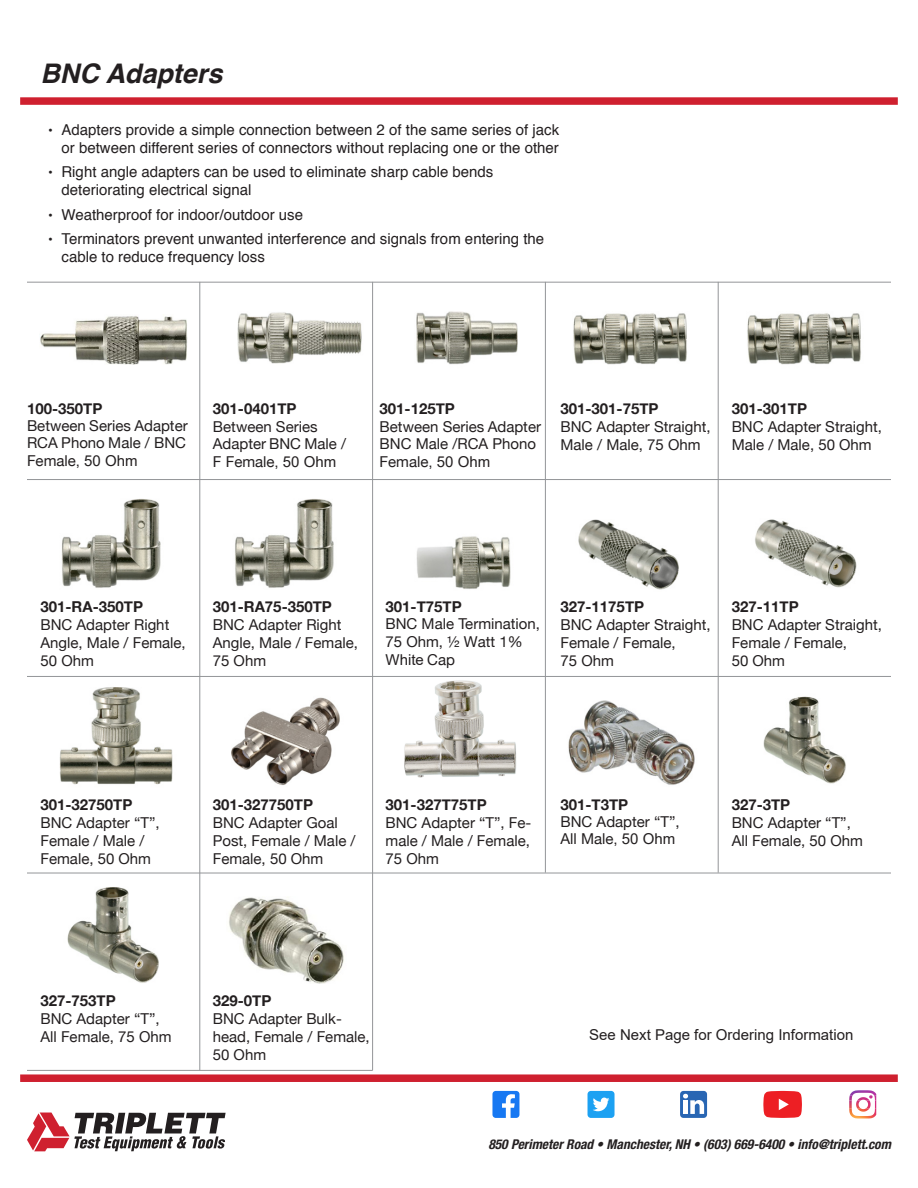
<style>
.page{position:relative;width:918px;height:1188px;background:#fff}
.page>*{position:absolute;margin:0;border:0;box-sizing:border-box;transform-origin:0 0}
.t1{font:italic 700 27px "Helvetica";color:#231f20}
.t2{font:15px/18px "Helvetica Neue";color:#231f20}
.t3{font:15px/18px "Helvetica";color:#231f20}
.t4{font:700 15px "Helvetica Neue";color:#231f20}
.t5{font:15px "Arial";color:#231f20}
.t6{font:italic 700 condensed 13.5px "Helvetica Neue LT Std";color:#231f20}
.s1{font-size:13.5px}
.s2{font-weight:700}
.s3{font-family:"Arial"}
</style>
<div class="page">
<div style="left:20px;top:97px;width:878px;height:8px;background:#cf202f"></div>
<div style="left:20px;top:1074px;width:878px;height:8px;background:#cf202f"></div>
<svg style="left:27px;top:1113px;width:199px;height:38px"></svg>
<svg style="left:492px;top:1091px;width:27px;height:27px"></svg>
<div style="left:588px;top:1091px;width:27px;height:27px;background:#1ca1f2;border-radius:3px"></div>
<svg style="left:593px;top:1098px;width:16px;height:13px"></svg>
<div style="left:680px;top:1091px;width:27px;height:27px;background:#2966b3;border-radius:3px"></div>
<svg style="left:683px;top:1094px;width:21px;height:20px"></svg>
<svg style="left:763px;top:1091px;width:39px;height:27px"></svg>
<img style="left:849px;top:1108px;width:27px;height:10px">
<img style="left:849px;top:1090px;width:27px;height:11px">
<svg style="left:866px;top:1101px;width:10px;height:7px"></svg>
<img style="left:40px;top:316px;width:147px;height:49px">
<img style="left:59px;top:687px;width:114px;height:98px">
<img style="left:61px;top:480px;width:484px;height:111px">
<img style="left:67px;top:887px;width:92px;height:96px">
<img style="left:200px;top:284px;width:661px;height:111px">
<img style="left:231px;top:697px;width:109px;height:88px">
<img style="left:229px;top:897px;width:115px;height:87px">
<img style="left:373px;top:654px;width:172px;height:150px">
<img style="left:568px;top:700px;width:127px;height:85px">
<img style="left:578px;top:519px;width:101px;height:71px">
<img style="left:763px;top:696px;width:83px;height:88px">
<img style="left:755px;top:519px;width:102px;height:69px">
<hr style="left:27px;top:282px;width:864px;height:1px;background:#939598">
<hr style="left:27px;top:479px;width:864px;height:1px;background:#939598">
<hr style="left:27px;top:676px;width:864px;height:1px;background:#939598">
<hr style="left:27px;top:873px;width:864px;height:1px;background:#939598">
<hr style="left:27px;top:1070px;width:346px;height:1px;background:#939598">
<hr style="left:199px;top:282px;width:1px;height:788px;background:#939598">
<hr style="left:372px;top:282px;width:1px;height:788px;background:#939598">
<hr style="left:545px;top:282px;width:1px;height:591px;background:#939598">
<hr style="left:718px;top:282px;width:1px;height:591px;background:#939598">
<p class="t1" style="left:40px;top:51px;width:184px">BNC Adapters</p>
<p class="t3" style="left:48px;top:121px;width:513px;text-align:right"><span class="s1">•</span> Adapters provide a simple connection between 2 of the same series of jack or between different series of connectors without replacing one or the other</p>
<p class="t3" style="left:62px;top:164px;width:433px;text-indent:-14px"><span class="s1">•</span> Right angle adapters can be used to eliminate sharp cable bends deteriorating electrical signal</p>
<p class="t3" style="left:48px;top:206px;width:257px"><span class="s1">•</span> Weatherproof for indoor/outdoor use</p>
<p class="t3" style="left:62px;top:230px;width:484px;text-indent:-14px"><span class="s1">•</span> Terminators prevent unwanted interference and signals from entering the cable to reduce frequency loss</p>
<p class="t2" style="left:27px;top:401px;width:162px;line-height:17.1px"><span class="s2">100-350TP<br></span>Between Series Adapter<br>RCA Phono Male / BNC<br>Female<span class="s3">, 50 Ohm</span></p>
<p class="t2" style="left:213px;top:401px;width:135px;line-height:17.5px"><span class="s2">301-0401TP<br></span>Between Series<br>Adapter BNC Male /<br>F Female<span class="s3">, 50 Ohm</span></p>
<p class="t2" style="left:380px;top:401px;width:163px;line-height:17.5px"><span class="s2">301-125TP<br></span>Between Series Adapter<br>BNC Male /RCA Phono<br>Female<span class="s3">, 50 Ohm</span></p>
<p class="t4" style="left:561px;top:397px;width:100px">301-301-75TP</p>
<p class="t2" style="left:561px;top:419px;width:152px">BNC Adapter Straight,<br>Male / Male, 75 Ohm</p>
<p class="t4" style="left:732px;top:397px;width:77px">301-301TP</p>
<p class="t2" style="left:732px;top:419px;width:152px">BNC Adapter Straight,<br>Male / Male, 50 Ohm</p>
<p class="t4" style="left:40px;top:594px;width:104px">301-RA-350TP</p>
<p class="t2" style="left:40px;top:616px;width:147px">BNC Adapter Right<br>Angle, Male / Female,<br>50 Ohm</p>
<p class="t4" style="left:213px;top:594px;width:121px">301-RA75-350TP</p>
<p class="t2" style="left:213px;top:616px;width:147px">BNC Adapter Right<br>Angle, Male / Female,<br>75 Ohm</p>
<p class="t2" style="left:386px;top:598px;width:156px"><span class="s2">301-T75TP<br></span>BNC Male Termination,<br>75 Ohm, ½ Watt 1%<br><span class="s3">White</span> Cap</p>
<p class="t4" style="left:561px;top:594px;width:85px">327-1175TP</p>
<p class="t2" style="left:561px;top:616px;width:152px">BNC Adapter Straight,<br>Female / Female,<br>75 Ohm</p>
<p class="t4" style="left:732px;top:594px;width:68px">327-11TP</p>
<p class="t2" style="left:732px;top:616px;width:152px">BNC Adapter Straight,<br>Female / Female,<br>50 Ohm</p>
<p class="t4" style="left:40px;top:792px;width:93px">301-32750TP</p>
<p class="t2" style="left:40px;top:814px;width:121px">BNC Adapter “T”,<br>Female / Male /<br>Female, 50 Ohm</p>
<p class="t4" style="left:213px;top:792px;width:102px">301-327750TP</p>
<p class="t2" style="left:213px;top:814px;width:144px">BNC Adapter Goal<br>Post, Female / Male /<br>Female, 50 Ohm</p>
<p class="t4" style="left:386px;top:792px;width:103px">301-327T75TP</p>
<p class="t2" style="left:386px;top:814px;width:147px;text-align:justify">BNC Adapter “T”, Fe&shy;male / Male / Female, 75 Ohm</p>
<p class="t2" style="left:561px;top:796px;width:121px;line-height:17.4px"><span class="s2">301-T3TP<br></span>BNC Adapter “T”,<br>All Male<span class="s3">, 50 Ohm</span></p>
<p class="t4" style="left:732px;top:792px;width:60px">327-3TP</p>
<p class="t2" style="left:732px;top:814px;width:133px">BNC Adapter “T”,<br>All Female, 50 Ohm</p>
<p class="t4" style="left:40px;top:989px;width:77px">327-753TP</p>
<p class="t2" style="left:40px;top:1011px;width:133px">BNC Adapter “T”,<br>All Female, 75 Ohm</p>
<p class="t4" style="left:213px;top:989px;width:60px">329-0TP</p>
<p class="t2" style="left:213px;top:1011px;width:158px">BNC Adapter Bulk&shy;head, Female / Female,<br>50 Ohm</p>
<p class="t5" style="left:589px;top:1024px;width:266px">See Next Page for Ordering Information</p>
<p class="t6" style="left:488px;top:1136px;width:404px">850 Perimeter Road • Manchester, NH • (603) 669-6400 • info@triplett.com</p>
</div>
